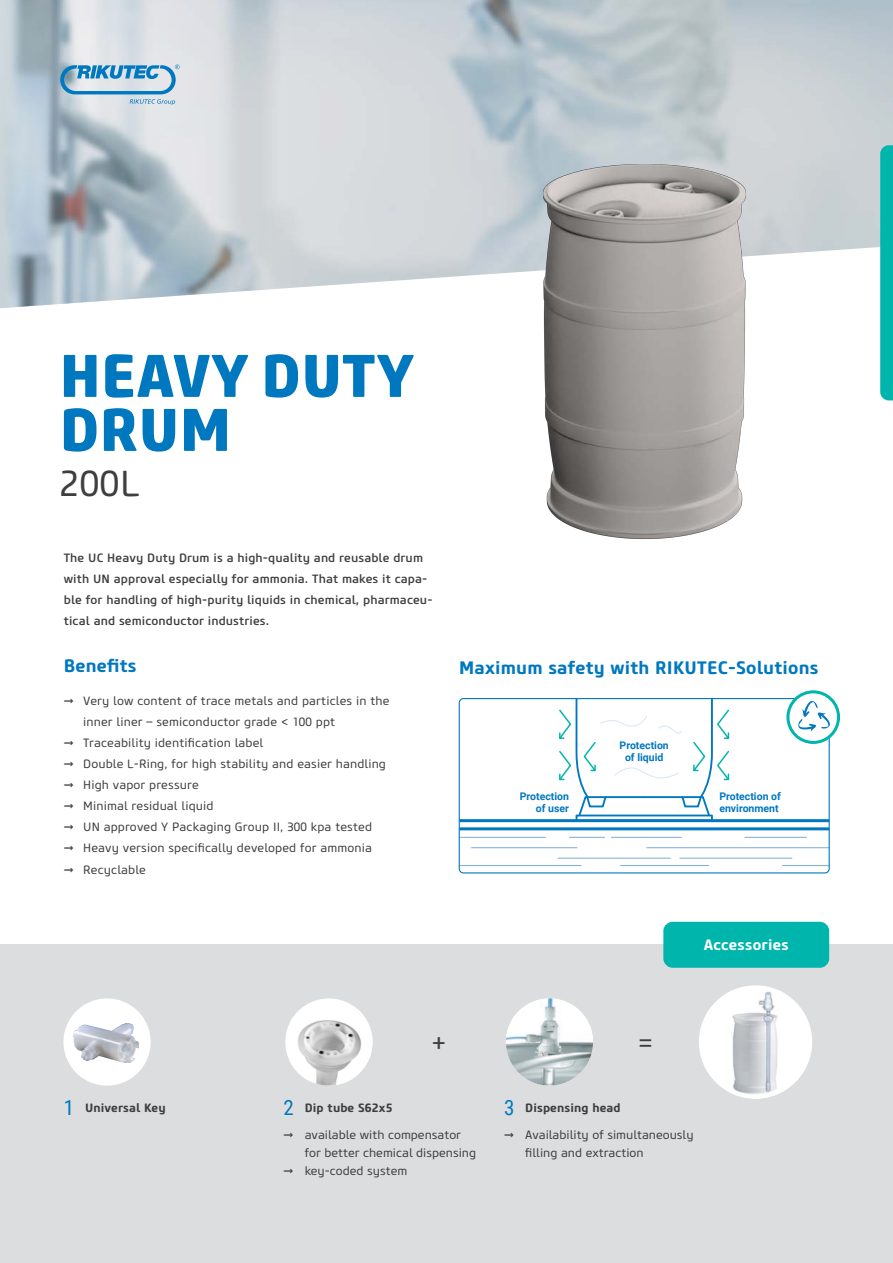
<style>
.page{position:relative;width:893px;height:1263px;background:#fff}
.page>*{position:absolute;margin:0;border:0;box-sizing:border-box;transform-origin:0 0}
.t1{font:800 60px/54px "Core Sans M75";color:#0078c0}
.t2{font:36px "Core Sans M45";color:#3e3e3f}
.t3{font:24px "Core Sans M45";color:#3e3e3f}
.t4{font:700 18px "Core Sans M65";letter-spacing:.01em;color:#0078c0}
.t5{font:700 15px "Core Sans M65";letter-spacing:.02em;color:#fff}
.t6{font:12px/18px "Core Sans M45";letter-spacing:.01em;color:#3e3e3f}
.t7{font:500 12px/21px "Core Sans M55";letter-spacing:.01em;color:#3e3e3f}
.t8{font:700 12px "Core Sans M65";letter-spacing:.01em;color:#3e3e3f}
.t9{font:700 10.5px/12.6px "Roboto";color:#0078c0;text-align:center}
.s1{font-family:"Core Sans M55";font-weight:500}
.s2{font-family:"Roboto Condensed";font-weight:400;font-size:21px;color:#0078c0}
</style>
<div class="page">
<svg style="left:0;top:0;width:893px;height:308px;background:#c8d0d5"></svg>
<svg style="left:880px;top:145px;width:13px;height:255px;background:#06b6ad"></svg>
<svg style="left:0;top:0;width:248px;height:175px;background:#c8d0d7"></svg>
<svg style="left:60px;top:65px;width:120px;height:40px;background:#9bc1d9"></svg>
<img style="left:482px;top:142px;width:324px;height:397px">
<div style="left:0;top:945px;width:893px;height:318px;background:#dcdddf"></div>
<div style="left:663px;top:922px;width:166px;height:46px;background:#00b5ac;border-radius:9px"></div>
<hr style="left:459px;top:819px;width:370px;height:3px;background:#0078c0">
<hr style="left:459px;top:827px;width:370px;height:3px;background:#0078c0">
<hr style="left:459px;top:837px;width:87px;height:1px;background:#7aabdb">
<hr style="left:569px;top:837px;width:36px;height:1px;background:#7aabdb">
<hr style="left:745px;top:837px;width:61px;height:1px;background:#7aabdb">
<hr style="left:611px;top:837px;width:70px;height:1px;background:#7aabdb">
<hr style="left:558px;top:858px;width:112px;height:1px;background:#7aabdb">
<hr style="left:680px;top:858px;width:112px;height:1px;background:#7aabdb">
<hr style="left:471px;top:847px;width:106px;height:1px;background:#7aabdb">
<hr style="left:647px;top:847px;width:182px;height:1px;background:#7aabdb">
<hr style="left:459px;top:865px;width:122px;height:1px;background:#7aabdb">
<hr style="left:620px;top:865px;width:89px;height:1px;background:#7aabdb">
<hr style="left:782px;top:865px;width:47px;height:1px;background:#7aabdb">
<div style="left:576px;top:814px;width:137px;height:8px;border:2px solid #0078c0"></div>
<svg style="left:559px;top:700px;width:171px;height:117px"></svg>
<div style="left:459px;top:698px;width:371px;height:175px;border:1px solid #0078c0;border-radius:4px"></div>
<svg style="left:788px;top:692px;width:50px;height:50px"></svg>
<div style="left:786px;top:690px;width:54px;height:54px;border:3px solid #00b5ac;border-radius:50%"></div>
<svg style="left:798px;top:701px;width:32px;height:31px"></svg>
<div style="left:63px;top:998px;width:88px;height:87px;background:#fff;border-radius:50%"></div>
<img style="left:73px;top:1023px;width:66px;height:40px">
<img style="left:506px;top:998px;width:87px;height:87px;border-radius:44px">
<div style="left:285px;top:998px;width:87px;height:87px;background:#fff;border-radius:50%"></div>
<img style="left:290px;top:1009px;width:82px;height:76px">
<div style="left:699px;top:985px;width:113px;height:114px;background:#fff;border-radius:50%"></div>
<img style="left:727px;top:990px;width:57px;height:109px">
<h1 class="t1" style="left:60px;top:349px;width:357px">HEAVY DUTY<br>DRUM</h1>
<h2 class="t2" style="left:60px;top:461px;width:81px">200L</h2>
<p class="t7" style="left:64px;top:548px;width:370px">The UC Heavy Duty Drum is a high-quality and reusable drum with UN approval especially for ammonia. That makes it capa&shy;ble for handling of high-purity liquids in chemical, pharmaceu&shy;tical and semiconductor industries.</p>
<h3 class="t4" style="left:64px;top:654px;width:74px">Benefits</h3>
<p class="t6" style="left:83px;top:691px;width:308px;line-height:21px;text-indent:-20px"><span class="s1">→</span> Very low content of trace metals and particles in the inner liner – semiconductor grade &lt; 100 ppt</p>
<p class="t6" style="left:64px;top:734px;width:201px"><span class="s1">→</span> Traceability identification label</p>
<p class="t6" style="left:64px;top:755px;width:324px"><span class="s1">→</span> Double L-Ring, for high stability and easier handling</p>
<p class="t6" style="left:64px;top:776px;width:136px"><span class="s1">→</span> High vapor pressure</p>
<p class="t6" style="left:64px;top:797px;width:151px"><span class="s1">→</span> Minimal residual liquid</p>
<p class="t6" style="left:64px;top:818px;width:310px"><span class="s1">→</span> UN approved Y Packaging Group II, 300 kpa tested</p>
<p class="t6" style="left:64px;top:839px;width:310px"><span class="s1">→</span> Heavy version specifically developed for ammonia</p>
<p class="t6" style="left:64px;top:860px;width:84px"><span class="s1">→</span> Recyclable</p>
<h3 class="t4" style="left:459px;top:656px;width:361px">Maximum safety with RIKUTEC-Solutions</h3>
<p class="t9" style="left:520px;top:789px;width:51px;text-align:right">Protection of user</p>
<p class="t9" style="left:620px;top:739px;width:51px;line-height:12px">Protection of liquid</p>
<p class="t9" style="left:719px;top:789px;width:63px;text-align:left">Protection of environment</p>
<p class="t5" style="left:704px;top:935px;width:87px">Accessories</p>
<p class="t8" style="left:64px;top:1100px;width:103px"><span class="s2">1</span> Universal Key</p>
<h3 class="t3" style="left:431px;top:1028px;width:16px">+</h3>
<h3 class="t3" style="left:638px;top:1028px;width:16px">=</h3>
<p class="t8" style="left:283px;top:1100px;width:111px"><span class="s2">2</span> Dip tube S62x5</p>
<p class="t6" style="left:305px;top:1126px;width:173px;text-indent:-21px"><span class="s1">→</span> available with compensator for better chemical dispensing</p>
<p class="t6" style="left:283px;top:1162px;width:125px"><span class="s1">→</span> key-coded system</p>
<p class="t8" style="left:504px;top:1100px;width:118px"><span class="s2">3</span> Dispensing head</p>
<p class="t6" style="left:525px;top:1126px;width:170px;text-indent:-21px"><span class="s1">→</span> Availability of simultaneously filling and extraction</p>
</div>
